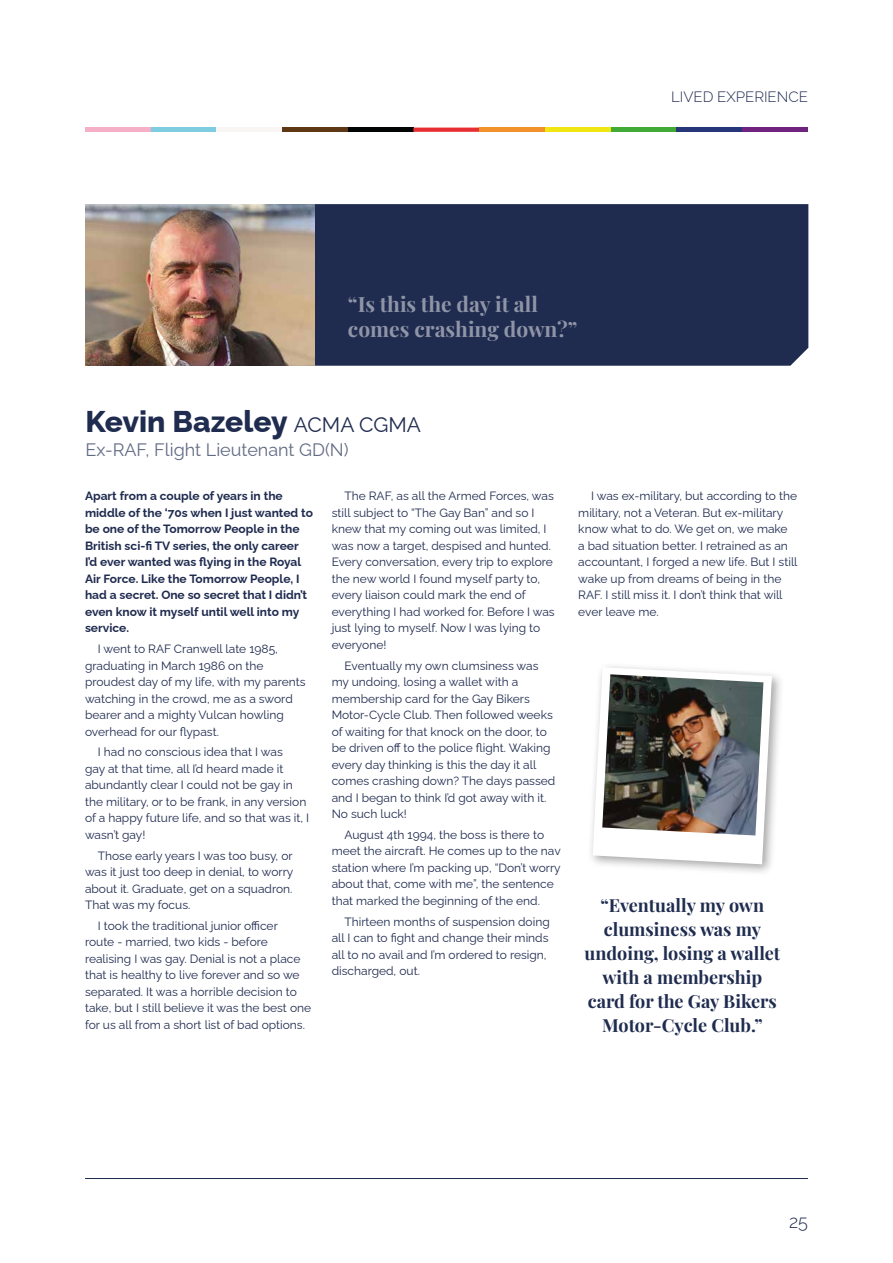
<style>
.page{position:relative;width:893px;height:1263px;background:#fff}
.page>*{position:absolute;margin:0;border:0;box-sizing:border-box;transform-origin:0 0}
.t1{font:800 30px "Raleway";color:#1f2b4f}
.t2{font:21px/25.2px "Playfair Display";color:#8f95a7}
.t3{font:18px/24px "Playfair Display";color:#1f2c4f;text-align:center}
.t4{font:18px "Raleway";color:#626b84}
.t5{font:300 18px "Raleway";color:#1f2b4f}
.t6{font:300 15px "Raleway";color:#1f2b4f}
.t7{font:12px/16.5px "Raleway";color:#1f2b4f}
.t8{font:700 12px/16.5px "Raleway";color:#1f2b4f}
.s1{font-weight:400;font-size:21px}
</style>
<div class="page">
<hr style="left:85px;top:1178px;width:723px;height:1px;background:#1f2b4f">
<hr style="left:85px;top:128px;width:66px;height:4px;background:#f5b0c7">
<hr style="left:151px;top:128px;width:66px;height:4px;background:#7dcce0">
<hr style="left:217px;top:128px;width:65px;height:4px;background:#faf5f5">
<hr style="left:282px;top:128px;width:66px;height:4px;background:#5e3814">
<hr style="left:348px;top:128px;width:66px;height:4px;background:#030505">
<svg style="left:413px;top:128px;width:66px;height:4px"></svg>
<hr style="left:479px;top:128px;width:66px;height:4px;background:#f29129">
<hr style="left:545px;top:128px;width:66px;height:4px;background:#f0e612">
<hr style="left:611px;top:128px;width:65px;height:4px;background:#42ab38">
<hr style="left:676px;top:128px;width:66px;height:4px;background:#263678">
<hr style="left:742px;top:128px;width:66px;height:4px;background:#702480">
<div style="left:315px;top:204px;width:493px;height:162px;background:#1f2b4f"></div>
<img style="left:85px;top:204px;width:230px;height:162px">
<div style="left:587px;top:662px;width:197px;height:215px;background:#000;opacity:.35"></div>
<svg style="left:593px;top:667px;width:179px;height:197px"></svg>
<img style="left:602px;top:674px;width:161px;height:161px">
<h2 class="t2" style="left:348px;top:290px;width:231px">“Is this the day it all comes crashing down?”</h2>
<h1 class="t1" style="left:85px;top:398px;width:337px">Kevin Bazeley <span class="s1">ACMA CGMA</span></h1>
<h3 class="t4" style="left:85px;top:436px;width:265px">Ex-RAF, Flight Lieutenant GD(N)</h3>
<p class="t6" style="left:671px;top:85px;width:138px">LIVED EXPERIENCE</p>
<p class="t8" style="left:85px;top:487px;width:229px">Apart from a couple of years in the middle of the ‘70s when I just wanted to be one of the Tomorrow People in the British sci-fi TV series, the only career I’d ever wanted was flying in the Royal Air Force. Like the Tomorrow People, I had a secret. One so secret that I didn’t even know it myself until well into my service.</p>
<p class="t7" style="left:85px;top:639px;width:222px;text-indent:13px">I went to RAF Cranwell late 1985, graduating in March 1986 on the proudest day of my life, with my parents watching in the crowd, me as a sword bearer and a mighty Vulcan howling overhead for our flypast.</p>
<p class="t7" style="left:85px;top:743px;width:226px;text-indent:13px">I had no conscious idea that I was<br>gay at that time, all I’d heard made it abundantly clear I could not be gay in the military, or to be frank, in any version of a happy future life, and so that was it, I wasn’t gay!</p>
<p class="t7" style="left:85px;top:846px;width:210px;text-align:justify;text-indent:13px">Those early years I was too busy, or was it just too deep in denial, to worry about it. Graduate, get on a squadron.<br>That was my focus.</p>
<p class="t7" style="left:85px;top:916px;width:228px;text-indent:13px">I took the traditional junior officer<br>route - married, two kids - before realising I was gay. Denial is not a place that is healthy to live forever and so we separated. It was a horrible decision to take, but I still believe it was the best one for us all from a short list of bad options.</p>
<p class="t7" style="left:332px;top:487px;width:225px;text-indent:13px">The RAF, as all the Armed Forces, was still subject to “The Gay Ban” and so I knew that my coming out was limited, I was now a target, despised and hunted.<br>Every conversation, every trip to explore the new world I found myself party to, every liaison could mark the end of everything I had worked for. Before I was just lying to myself. Now I was lying to everyone!</p>
<p class="t7" style="left:332px;top:656px;width:225px;text-indent:13px">Eventually my own clumsiness was my undoing, losing a wallet with a membership card for the Gay Bikers Motor-Cycle Club. Then followed weeks of waiting for that knock on the door, to be driven off to the police flight. Waking every day thinking is this the day it all comes crashing down? The days passed and I began to think I’d got away with it.<br>No such luck!</p>
<p class="t7" style="left:332px;top:825px;width:231px;text-indent:13px">August 4th 1994, the boss is there to meet the aircraft. He comes up to the nav station where I’m packing up, “Don’t worry about that, come with me”, the sentence that marked the beginning of the end.</p>
<p class="t7" style="left:332px;top:912px;width:220px;text-indent:13px">Thirteen months of suspension doing all I can to fight and change their minds all to no avail and I’m ordered to resign, discharged, out.</p>
<p class="t7" style="left:578px;top:486px;width:221px;text-indent:13px">I was ex-military, but according to the military, not a Veteran. But ex-military know what to do. We get on, we make<br>a bad situation better. I retrained as an accountant, I forged a new life. But I still wake up from dreams of being in the RAF. I still miss it. I don’t think that will ever leave me.</p>
<h3 class="t3" style="left:584px;top:892px;width:197px">“Eventually my own clumsiness was my undoing, losing a wallet with a membership card for the Gay Bikers<br>Motor-Cycle Club.”</h3>
<h3 class="t5" style="left:789px;top:1207px;width:20px">25</h3>
</div>
